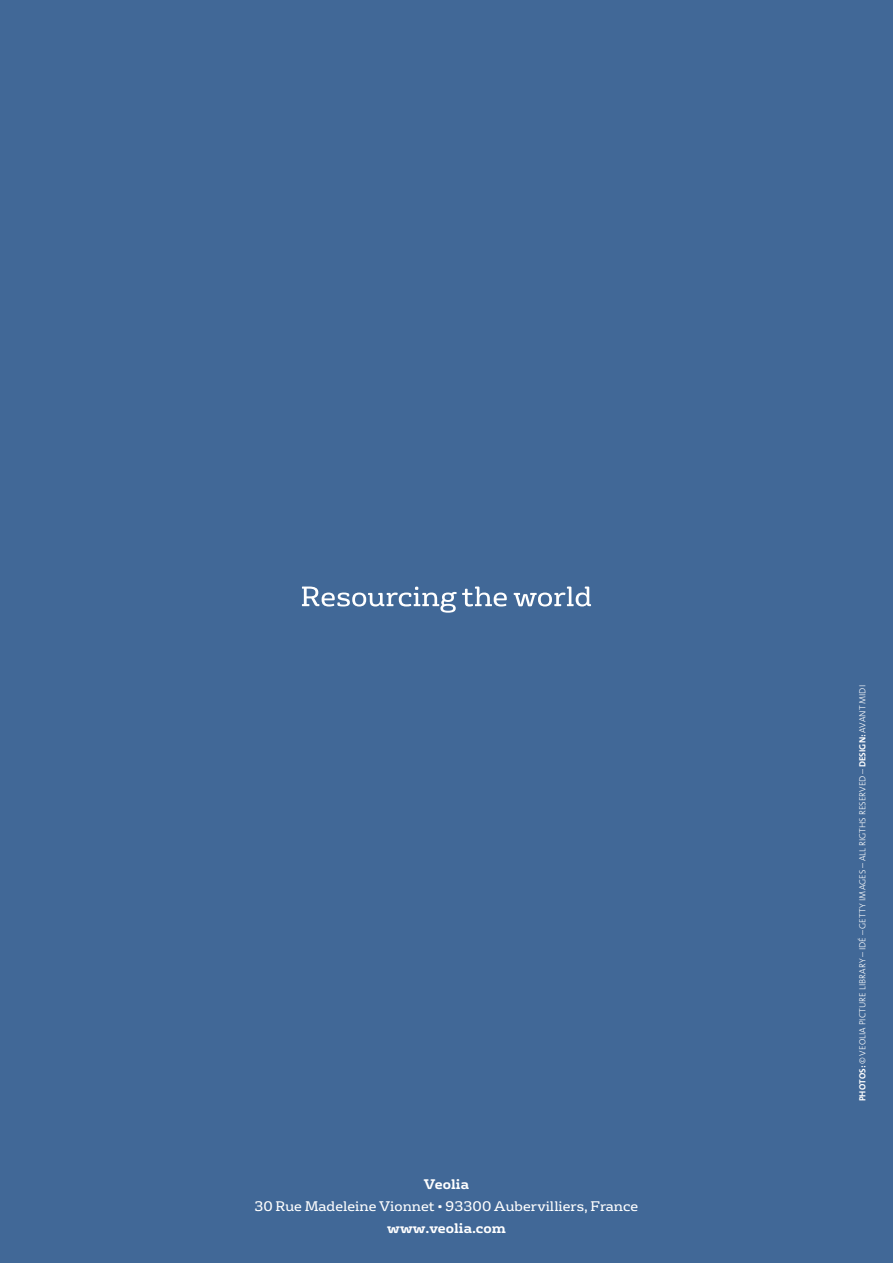
<style>
.page{position:relative;width:893px;height:1263px;background:#416897}
.page>*{position:absolute;margin:0;border:0;box-sizing:border-box;transform-origin:0 0}
.t1{font:13.5px "FS Rufus";color:#fff}
.t2{font:700 13.5px "FS Rufus";color:#fff}
.t3{font:9px "The Sans Veolia W3 Lig";letter-spacing:.01em;color:#fff}
.s1{font-family:"The Sans Veolia W7 Bld"}
</style>
<div class="page">
<svg style="left:302px;top:586px;width:205px;height:27px"></svg>
<svg style="left:514px;top:586px;width:77px;height:20px"></svg>
<h1 class="t2" style="left:424px;top:1172px;width:47px">Veolia</h1>
<h1 class="t1" style="left:255px;top:1195px;width:385px">30 Rue Madeleine Vionnet • 93300 Aubervilliers, France</h1>
<h1 class="t2" style="left:387px;top:1216px;width:120px">www.veolia.com</h1>
<p class="t3" style="left:856px;top:1101px;width:418px;rotate:-90deg"><span class="s1">PHOTOS:</span> © VEOLIA PICTURE LIBRARY – IDÉ – GETTY IMAGES – ALL RIGTHS RESERVED – <span class="s1">DESIGN:</span> AVANT MIDI</p>
</div>
